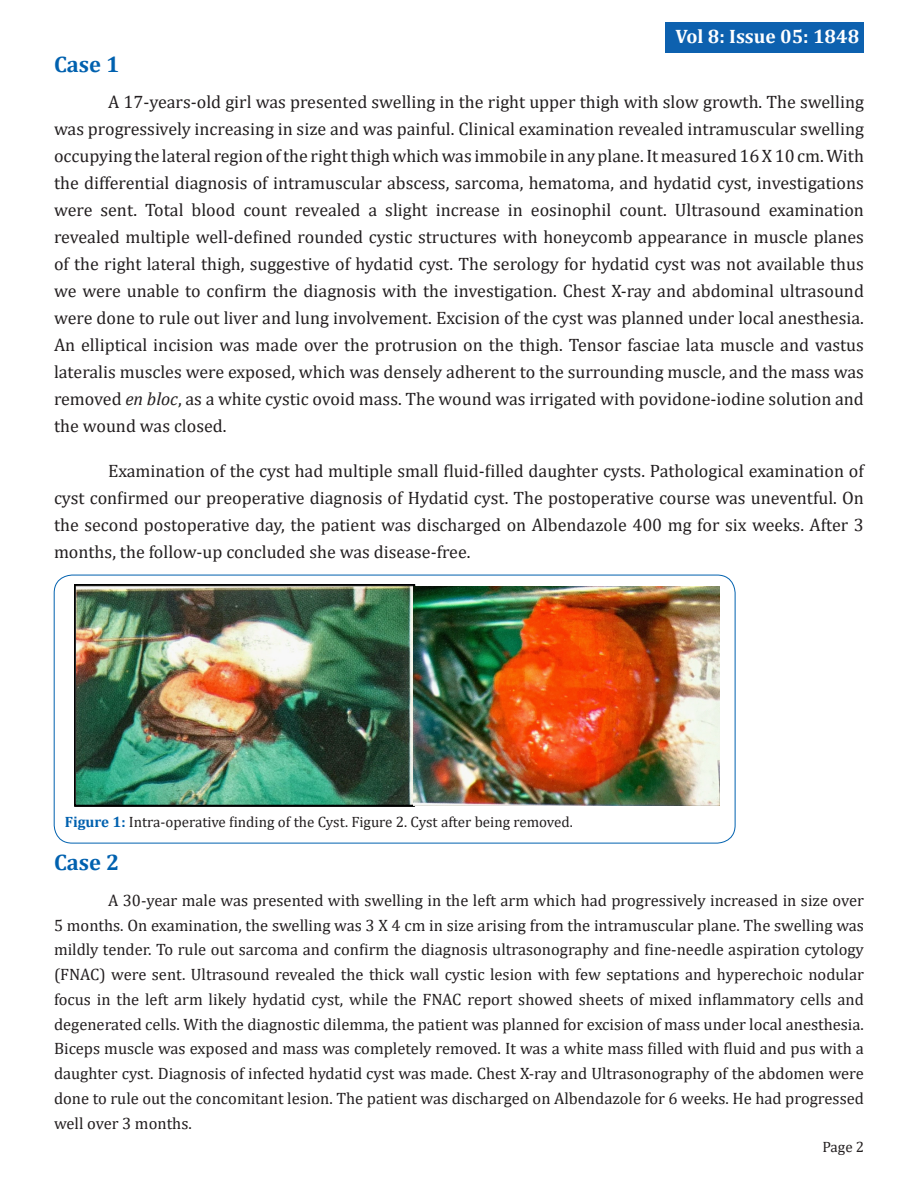
<style>
.page{position:relative;width:918px;height:1188px;background:#fff}
.page>*{position:absolute;margin:0;border:0;box-sizing:border-box;transform-origin:0 0}
.t1{font:700 22.5px "Cambria";color:#0061af}
.t2{font:700 19.5px "Cambria";color:#fff}
.t3{font:18px/27px "Cambria";color:#231f20;text-align:justify}
.t4{font:16.5px/24.8px "Cambria";color:#231f20;text-align:justify}
.t5{font:15px "Cambria";color:#231f20}
.s1{font-style:italic}
.s2{font-weight:700;color:#0061af}
</style>
<div class="page">
<div style="left:666px;top:22px;width:198px;height:30px;background:#0d61af"></div>
<img style="left:77px;top:586px;width:643px;height:219px">
<div style="left:74px;top:584px;width:341px;height:222px;border:2px solid #000"></div>
<p class="t2" style="left:676px;top:22px;width:185px">Vol 8: Issue 05: 1848</p>
<p class="t1" style="left:54px;top:48px;width:67px">Case 1</p>
<p class="t3" style="left:54px;top:88px;width:812px;text-indent:54px">A 17-years-old girl was presented swelling in the right upper thigh with slow growth. The swelling was progressively increasing in size and was painful. Clinical examination revealed intramuscular swelling occupying the lateral region of the right thigh which was immobile in any plane. It measured 16 X 10 cm. With the differential diagnosis of intramuscular abscess, sarcoma, hematoma, and hydatid cyst, investigations were sent. Total blood count revealed a slight increase in eosinophil count. Ultrasound examination revealed multiple well-defined rounded cystic structures with honeycomb appearance in muscle planes of the right lateral thigh, suggestive of hydatid cyst. The serology for hydatid cyst was not available thus we were unable to confirm the diagnosis with the investigation. Chest X-ray and abdominal ultrasound were done to rule out liver and lung involvement. Excision of the cyst was planned under local anesthesia.<br>An elliptical incision was made over the protrusion on the thigh. Tensor fasciae lata muscle and vastus lateralis muscles were exposed, which was densely adherent to the surrounding muscle, and the mass was removed <span class="s1">en bloc</span>, as a white cystic ovoid mass. The wound was irrigated with povidone-iodine solution and the wound was closed.</p>
<p class="t3" style="left:54px;top:457px;width:811px;text-indent:54px">Examination of the cyst had multiple small fluid-filled daughter cysts. Pathological examination of cyst confirmed our preoperative diagnosis of Hydatid cyst. The postoperative course was uneventful. On the second postoperative day, the patient was discharged on Albendazole 400 mg for six weeks. After 3 months, the follow-up concluded she was disease-free.</p>
<p class="t5" style="left:65px;top:813px;width:510px"><span class="s2">Figure 1:</span> Intra-operative finding of the Cyst. Figure 2. Cyst after being removed.</p>
<p class="t1" style="left:54px;top:846px;width:67px">Case 2</p>
<p class="t4" style="left:54px;top:888px;width:812px;text-indent:54px">A 30-year male was presented with swelling in the left arm which had progressively increased in size over 5 months. On examination, the swelling was 3 X 4 cm in size arising from the intramuscular plane. The swelling was mildly tender. To rule out sarcoma and confirm the diagnosis ultrasonography and fine-needle aspiration cytology (FNAC) were sent. Ultrasound revealed the thick wall cystic lesion with few septations and hyperechoic nodular focus in the left arm likely hydatid cyst, while the FNAC report showed sheets of mixed inflammatory cells and degenerated cells. With the diagnostic dilemma, the patient was planned for excision of mass under local anesthesia.<br>Biceps muscle was exposed and mass was completely removed. It was a white mass filled with fluid and pus with a daughter cyst. Diagnosis of infected hydatid cyst was made. Chest X-ray and Ultrasonography of the abdomen were done to rule out the concomitant lesion. The patient was discharged on Albendazole for 6 weeks. He had progressed well over 3 months.</p>
<p class="t5" style="left:822px;top:1138px;width:43px">Page 2</p>
</div>
